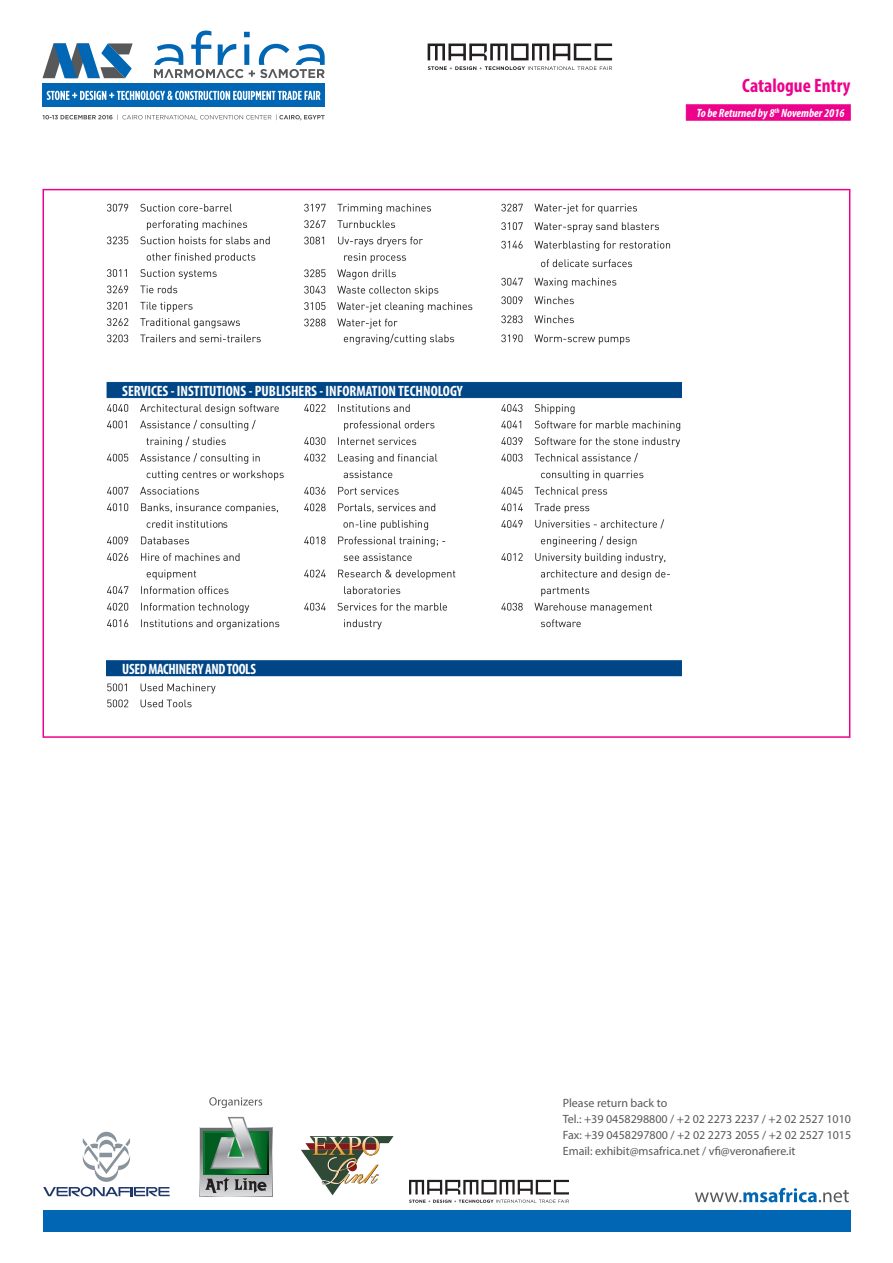
<style>
.page{position:relative;width:893px;height:1263px;background:#fff}
.page>*{position:absolute;margin:0;border:0;box-sizing:border-box;transform-origin:0 0}
.t1{font:700 condensed 19.5px "Myriad Pro";color:#ed028c}
.t2{font:700 condensed 15px "Myriad Pro";color:#fff}
.t3{font:700 condensed 15px "Myriad Pro";letter-spacing:-.02em;color:#fff;scale:.95 1}
.List_Paragraph{font:12px "Myriad Pro";color:#57585a}
.t4{font:italic 700 condensed 12px "Myriad Pro";color:#fff}
.t5{font:italic 700 condensed 7.05px "Myriad Pro";color:#fff}
.s1{font-size:12px}
</style>
<div class="page">
<div style="left:686px;top:105px;width:164px;height:15px;background:#ed028c"></div>
<img style="left:106px;top:203px;width:575px;height:505px">
<svg style="left:428px;top:44px;width:184px;height:16px"></svg>
<svg style="left:428px;top:66px;width:184px;height:4px"></svg>
<svg style="left:43px;top:114px;width:282px;height:6px"></svg>
<div style="left:43px;top:84px;width:282px;height:23px;background:#0166b3"></div>
<svg style="left:43px;top:43px;width:90px;height:35px"></svg>
<svg style="left:154px;top:31px;width:171px;height:47px"></svg>
<svg style="left:47px;top:91px;width:273px;height:9px"></svg>
<svg style="left:43px;top:1132px;width:127px;height:64px"></svg>
<svg style="left:209px;top:1097px;width:53px;height:11px"></svg>
<div style="left:199px;top:1127px;width:73px;height:69px;background:#6c6d70"></div>
<svg style="left:200px;top:1131px;width:71px;height:64px"></svg>
<svg style="left:203px;top:1131px;width:65px;height:44px"></svg>
<svg style="left:205px;top:1133px;width:62px;height:40px"></svg>
<svg style="left:210px;top:1117px;width:51px;height:52px"></svg>
<svg style="left:205px;top:1177px;width:24px;height:16px"></svg>
<svg style="left:235px;top:1178px;width:32px;height:15px"></svg>
<img style="left:301px;top:1136px;width:93px;height:59px">
<svg style="left:695px;top:1188px;width:154px;height:14px"></svg>
<div style="left:43px;top:1210px;width:808px;height:21px;background:#0166b3"></div>
<svg style="left:409px;top:1180px;width:160px;height:23px"></svg>
<p class="t2" style="left:122px;top:381px;width:342px">SERVICES - INSTITUTIONS - PUBLISHERS - INFORMATIONTECHNOLOGY</p>
<p class="t3" style="left:122px;top:659px;width:142px">USEDMACHINERYANDTOOLS</p>
<p class="t1" style="left:742px;top:74px;width:110px">Catalogue Entry</p>
<p class="t5" style="left:769px;top:106px;width:12px">t h<span class="s1">8</span></p>
<p class="t4" style="left:697px;top:105px;width:72px">TobeReturnedby</p>
<p class="t4" style="left:781px;top:105px;width:65px">November2016</p>
<p class="List_Paragraph" style="left:563px;top:1095px;width:106px">Please return back to</p>
<p class="List_Paragraph" style="left:563px;top:1111px;width:290px">Tel.: +39 0458298800 / +2 02 2273 2237 / +2 02 2527 1010</p>
<p class="List_Paragraph" style="left:563px;top:1128px;width:290px">Fax: +39 0458297800 / +2 02 2273 2055 / +2 02 2527 1015</p>
<p class="List_Paragraph" style="left:563px;top:1144px;width:234px">Email: exhibit@msafrica.net / vfi@veronafiere i t.</p>
</div>
